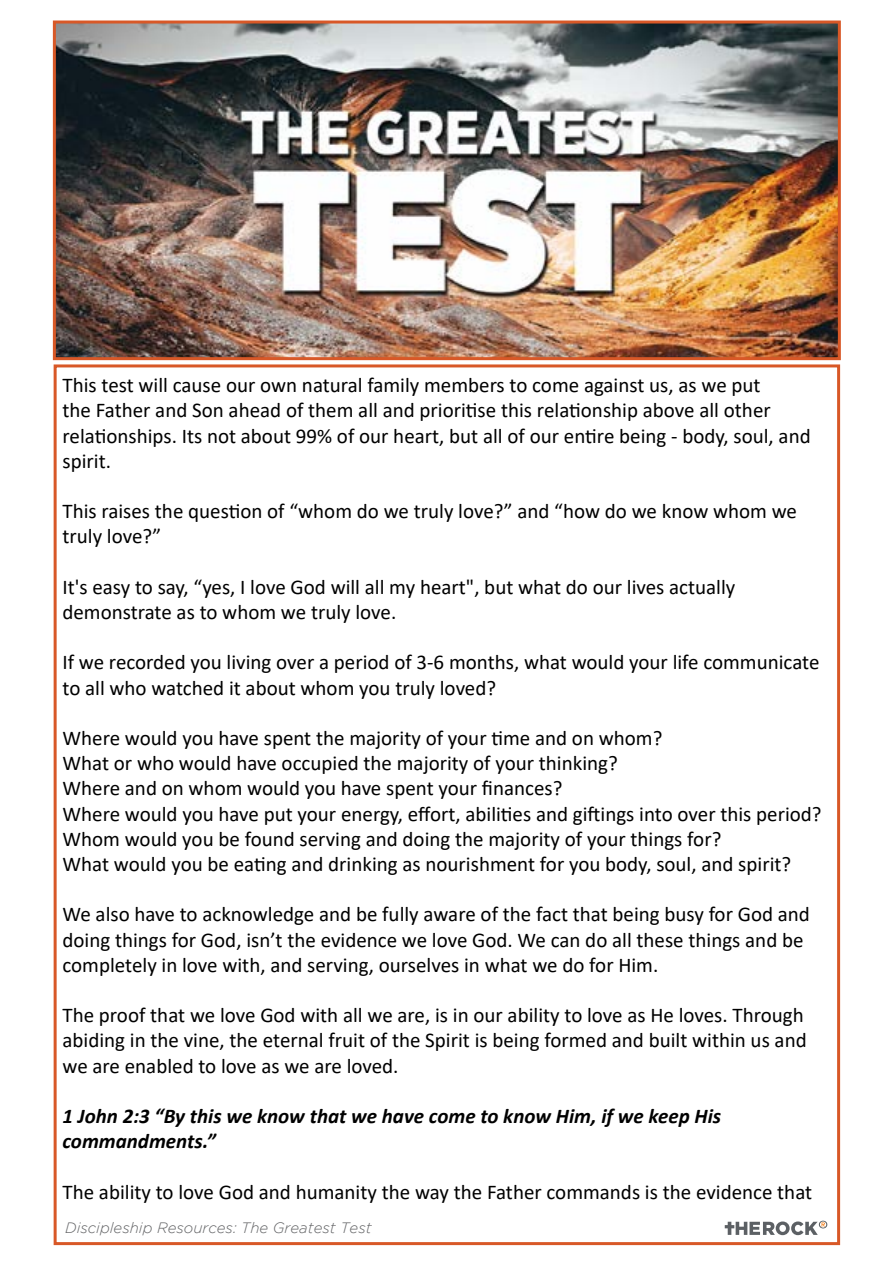
<style>
.page{position:relative;width:893px;height:1263px;background:#fff}
.page>*{position:absolute;margin:0;border:0;box-sizing:border-box;transform-origin:0 0}
.t1{font:21px/25.2px "Calibri";color:#000}
.t2{font:italic 700 21px/25.2px "Calibri";color:#000}
.t3{font:italic 300 15px "Gotham";color:#636466}
</style>
<div class="page">
<img style="left:57px;top:25px;width:780px;height:331px">
<div style="left:53px;top:21px;width:788px;height:339px;border:3px solid #d85827"></div>
<svg style="left:725px;top:1221px;width:102px;height:14px"></svg>
<p class="t1" style="left:63px;top:372px;width:750px">This test will cause our own natural family members to come against us, as we put<br>the Father and Son ahead of them all and prioritise this relationship above all other relationships. Its not about 99% of our heart, but all of our entire being - body, soul, and spirit.</p>
<p class="t1" style="left:63px;top:498px;width:736px">This raises the question of “whom do we truly love?” and “how do we know whom we truly love?”</p>
<p class="t1" style="left:63px;top:574px;width:674px">It's easy to say, “yes, I love God will all my heart", but what do our lives actually demonstrate as to whom we truly love.</p>
<p class="t1" style="left:63px;top:649px;width:758px">If we recorded you living over a period of 3-6 months, what would your life communicate to all who watched it about whom you truly loved?</p>
<p class="t1" style="left:63px;top:725px;width:761px">Where would you have spent the majority of your time and on whom?<br>What or who would have occupied the majority of your thinking?<br>Where and on whom would you have spent your finances?<br>Where would you have put your energy, effort, abilities and giftings into over this period?<br>Whom would you be found serving and doing the majority of your things for?<br>What would you be eating and drinking as nourishment for you body, soul, and spirit?</p>
<p class="t1" style="left:63px;top:901px;width:749px">We also have to acknowledge and be fully aware of the fact that being busy for God and doing things for God, isn’t the evidence we love God. We can do all these things and be completely in love with, and serving, ourselves in what we do for Him.</p>
<p class="t1" style="left:63px;top:1002px;width:746px">The proof that we love God with all we are, is in our ability to love as He loves. Through abiding in the vine, the eternal fruit of the Spirit is being formed and built within us and we are enabled to love as we are loved.</p>
<p class="t2" style="left:63px;top:1103px;width:660px">1 John 2:3 “By this we know that we have come to know Him, if we keep His commandments.”</p>
<p class="t1" style="left:63px;top:1178px;width:751px">The ability to love God and humanity the way the Father commands is the evidence that</p>
<p class="t3" style="left:65px;top:1220px;width:308px">Discipleship Resources: The Greatest Test</p>
</div>
